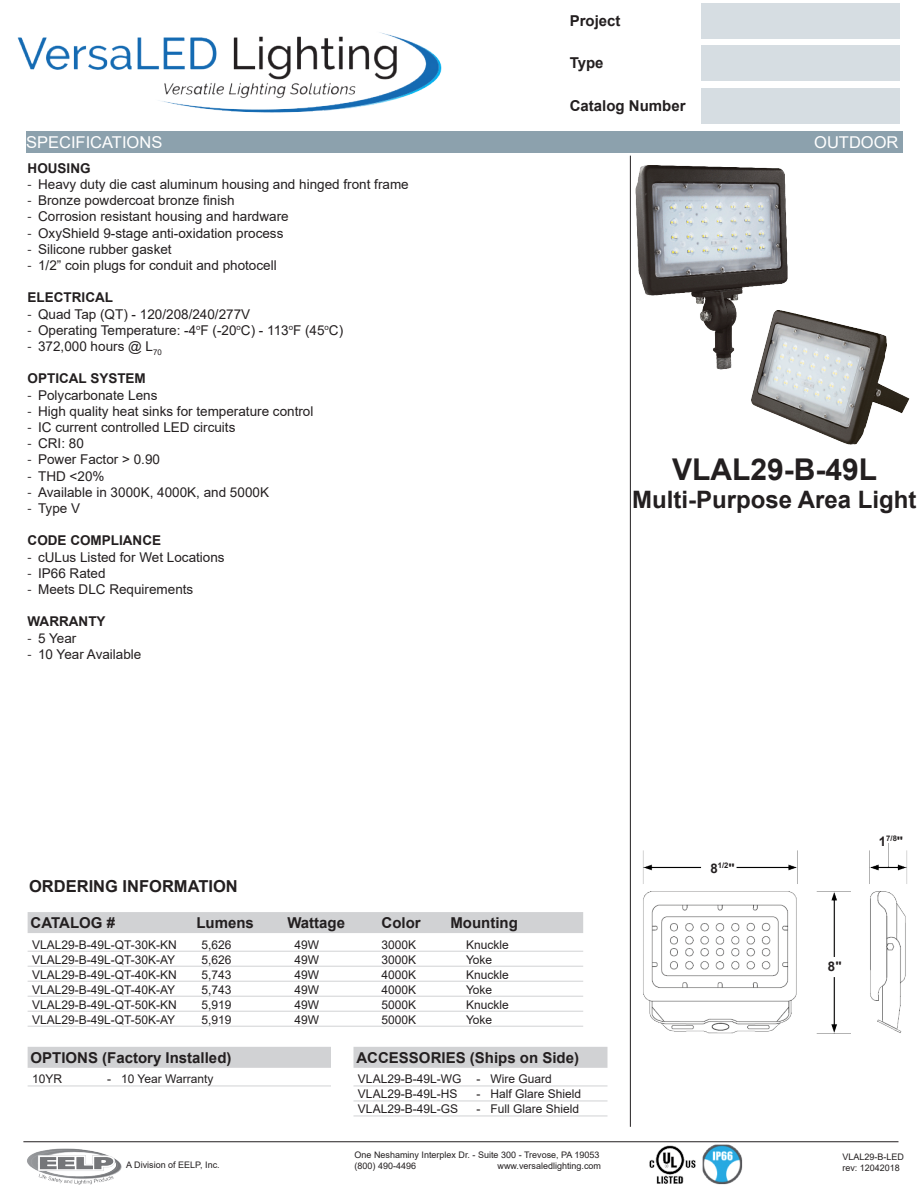
<style>
.page{position:relative;width:918px;height:1188px;background:#fff}
.page>*{position:absolute;margin:0;border:0;box-sizing:border-box;transform-origin:0 0}
.t1{font:700 30px "Arial";color:#231f20}
.t2{font:700 24px "Arial";color:#231f20}
.t3{font:700 16.5px "Arial";color:#231f20}
.t4{font:16.35px "Arial";color:#fff}
.Table_Headings{font:700 15px "Arial";color:#231f20}
.t5{font:13.5px "Arial";color:#231f20}
.ParagraphText{font:700 13.5px "Arial";color:#231f20}
.t6{font:700 13.2px "Arial";color:#231f20}
.OrderingInfoDescript{font:12px "Arial";color:#231f20}
.t7{font:9px "Arial";color:#231f20}
.t8{font:700 7.65px "Arial";color:#231f20}
.s1{font-family:"Myriad Pro"}
.s2{font-size:13.2px}
</style>
<div class="page">
<img style="left:629px;top:843px;width:278px;height:198px">
<img style="left:17px;top:32px;width:425px;height:81px">
<div style="left:702px;top:3px;width:198px;height:35px;background:#d6dde2"></div>
<div style="left:702px;top:45px;width:198px;height:36px;background:#d6dde2"></div>
<div style="left:702px;top:88px;width:198px;height:36px;background:#d6dde2"></div>
<hr style="left:630px;top:156px;width:1px;height:971px;background:#231f20">
<hr style="left:23px;top:1141px;width:875px;height:1px;background:#231f20">
<img style="left:27px;top:1148px;width:95px;height:37px">
<div style="left:28px;top:912px;width:555px;height:21px;background:#d1d2d4"></div>
<hr style="left:28px;top:951px;width:555px;height:1px;background:#d1d2d4">
<hr style="left:28px;top:966px;width:555px;height:1px;background:#d1d2d4">
<hr style="left:28px;top:981px;width:555px;height:1px;background:#d1d2d4">
<hr style="left:28px;top:996px;width:555px;height:1px;background:#d1d2d4">
<hr style="left:28px;top:1011px;width:555px;height:1px;background:#d1d2d4">
<hr style="left:28px;top:1026px;width:555px;height:1px;background:#d1d2d4">
<div style="left:28px;top:1047px;width:303px;height:21px;background:#d1d2d4"></div>
<hr style="left:28px;top:1086px;width:303px;height:1px;background:#d1d2d4">
<div style="left:353px;top:1047px;width:254px;height:21px;background:#d1d2d4"></div>
<hr style="left:353px;top:1086px;width:254px;height:1px;background:#d1d2d4">
<hr style="left:353px;top:1101px;width:254px;height:1px;background:#d1d2d4">
<hr style="left:353px;top:1116px;width:254px;height:1px;background:#d1d2d4">
<img style="left:785px;top:324px;width:125px;height:121px">
<img style="left:613px;top:109px;width:226px;height:309px">
<div style="left:26px;top:131px;width:877px;height:21px;background:#8ca1ad"></div>
<img style="left:702px;top:1144px;width:40px;height:40px">
<img style="left:646px;top:1141px;width:52px;height:43px">
<p class="Table_Headings" style="left:570px;top:10px;width:52px">Project</p>
<p class="Table_Headings" style="left:570px;top:52px;width:35px">Type</p>
<p class="Table_Headings" style="left:570px;top:95px;width:117px">Catalog Number</p>
<p class="t4" style="left:26px;top:131px;width:138px">SPECIFICATIONS</p>
<p class="t4" style="left:814px;top:131px;width:86px">OUTDOOR</p>
<p class="ParagraphText" style="left:28px;top:158px;width:65px">HOUSING</p>
<p class="t5" style="left:28px;top:175px;width:383px"><span class="s1">-</span> Heavy duty die cast aluminum housing and hinged front frame</p>
<p class="t5" style="left:28px;top:191px;width:209px"><span class="s1">-</span> Bronze powdercoat bronze finish</p>
<p class="t5" style="left:28px;top:207px;width:263px"><span class="s1">-</span> Corrosion resistant housing and hardware</p>
<p class="t5" style="left:28px;top:223px;width:257px"><span class="s1">-</span> OxyShield 9-stage anti-oxidation process</p>
<p class="t5" style="left:28px;top:240px;width:146px"><span class="s1">-</span> Silicone rubber gasket</p>
<p class="t5" style="left:28px;top:256px;width:251px"><span class="s1">-</span> 1/2” coin plugs for conduit and photocell</p>
<p class="ParagraphText" style="left:28px;top:288px;width:87px">ELECTRICAL</p>
<p class="t5" style="left:28px;top:304px;width:224px"><span class="s1">-</span> Quad Tap (QT) - 120/208/240/277V</p>
<p class="t5" style="left:28px;top:321px;width:317px"><span class="s1">-</span> Operating Temperature: -4<sup>o</sup>F (-20<sup>o</sup>C) - 113<sup>o</sup>F (45<sup>o</sup>C)</p>
<p class="t5" style="left:28px;top:337px;width:136px"><span class="s1">-</span> 372,000 hours @ L<sub>70</sub></p>
<p class="ParagraphText" style="left:28px;top:369px;width:120px">OPTICAL SYSTEM</p>
<p class="t5" style="left:28px;top:385px;width:131px"><span class="s1">-</span> Polycarbonate Lens</p>
<p class="t5" style="left:28px;top:402px;width:287px"><span class="s1">-</span> High quality heat sinks for temperature control</p>
<p class="t5" style="left:28px;top:418px;width:209px"><span class="s1">-</span> IC current controlled LED circuits</p>
<p class="t5" style="left:28px;top:434px;width:58px"><span class="s1">-</span> CRI: 80</p>
<p class="t5" style="left:28px;top:450px;width:134px"><span class="s1">-</span> Power Factor &gt; 0.90</p>
<p class="t5" style="left:28px;top:466px;width:78px"><span class="s1">-</span> THD &lt;20%</p>
<p class="t5" style="left:28px;top:483px;width:243px"><span class="s1">-</span> Available in 3000K, 4000K, and 5000K</p>
<p class="t5" style="left:28px;top:499px;width:54px"><span class="s1">-</span> Type V</p>
<p class="ParagraphText" style="left:28px;top:531px;width:135px">CODE COMPLIANCE</p>
<p class="t5" style="left:28px;top:547px;width:199px"><span class="s1">-</span> cULus Listed for Wet Locations</p>
<p class="t5" style="left:28px;top:564px;width:80px"><span class="s1">-</span> IP66 Rated</p>
<p class="t5" style="left:28px;top:580px;width:167px"><span class="s1">-</span> Meets DLC Requirements</p>
<p class="ParagraphText" style="left:28px;top:612px;width:79px">WARRANTY</p>
<p class="t5" style="left:28px;top:628px;width:50px"><span class="s1">-</span> 5 Year</p>
<p class="t5" style="left:28px;top:645px;width:115px"><span class="s1">-</span> 10 Year Available</p>
<p class="t1" style="left:672px;top:448px;width:207px">VLAL29-B-49L</p>
<p class="t2" style="left:632px;top:483px;width:286px">Multi-Purpose Area Light</p>
<p class="t3" style="left:29px;top:875px;width:210px">ORDERING INFORMATION</p>
<p class="Table_Headings" style="left:31px;top:912px;width:86px">CATALOG #</p>
<p class="Table_Headings" style="left:196px;top:912px;width:59px">Lumens</p>
<p class="Table_Headings" style="left:287px;top:912px;width:59px">Wattage</p>
<p class="Table_Headings" style="left:382px;top:912px;width:41px">Color</p>
<p class="Table_Headings" style="left:450px;top:912px;width:69px">Mounting</p>
<p class="OrderingInfoDescript" style="left:32px;top:936px;width:146px">VLAL29-B-49L-QT-30K-KN</p>
<p class="OrderingInfoDescript" style="left:202px;top:936px;width:32px">5,626</p>
<p class="OrderingInfoDescript" style="left:295px;top:936px;width:26px">49W</p>
<p class="OrderingInfoDescript" style="left:382px;top:936px;width:36px">3000K</p>
<p class="OrderingInfoDescript" style="left:466px;top:936px;width:44px">Knuckle</p>
<p class="OrderingInfoDescript" style="left:32px;top:951px;width:145px">VLAL29-B-49L-QT-30K-AY</p>
<p class="OrderingInfoDescript" style="left:202px;top:951px;width:32px">5,626</p>
<p class="OrderingInfoDescript" style="left:295px;top:951px;width:26px">49W</p>
<p class="OrderingInfoDescript" style="left:382px;top:951px;width:36px">3000K</p>
<p class="OrderingInfoDescript" style="left:466px;top:951px;width:28px">Yoke</p>
<p class="OrderingInfoDescript" style="left:32px;top:966px;width:146px">VLAL29-B-49L-QT-40K-KN</p>
<p class="OrderingInfoDescript" style="left:202px;top:966px;width:32px">5,743</p>
<p class="OrderingInfoDescript" style="left:295px;top:966px;width:26px">49W</p>
<p class="OrderingInfoDescript" style="left:382px;top:966px;width:36px">4000K</p>
<p class="OrderingInfoDescript" style="left:466px;top:966px;width:44px">Knuckle</p>
<p class="OrderingInfoDescript" style="left:32px;top:981px;width:145px">VLAL29-B-49L-QT-40K-AY</p>
<p class="OrderingInfoDescript" style="left:202px;top:981px;width:32px">5,743</p>
<p class="OrderingInfoDescript" style="left:295px;top:981px;width:26px">49W</p>
<p class="OrderingInfoDescript" style="left:382px;top:981px;width:36px">4000K</p>
<p class="OrderingInfoDescript" style="left:466px;top:981px;width:28px">Yoke</p>
<p class="OrderingInfoDescript" style="left:32px;top:996px;width:146px">VLAL29-B-49L-QT-50K-KN</p>
<p class="OrderingInfoDescript" style="left:202px;top:996px;width:32px">5,919</p>
<p class="OrderingInfoDescript" style="left:295px;top:996px;width:26px">49W</p>
<p class="OrderingInfoDescript" style="left:382px;top:996px;width:36px">5000K</p>
<p class="OrderingInfoDescript" style="left:466px;top:996px;width:44px">Knuckle</p>
<p class="OrderingInfoDescript" style="left:32px;top:1011px;width:145px">VLAL29-B-49L-QT-50K-AY</p>
<p class="OrderingInfoDescript" style="left:202px;top:1011px;width:32px">5,919</p>
<p class="OrderingInfoDescript" style="left:295px;top:1011px;width:26px">49W</p>
<p class="OrderingInfoDescript" style="left:382px;top:1011px;width:36px">5000K</p>
<p class="OrderingInfoDescript" style="left:466px;top:1011px;width:28px">Yoke</p>
<p class="Table_Headings" style="left:31px;top:1047px;width:202px">OPTIONS (Factory Installed)</p>
<p class="OrderingInfoDescript" style="left:32px;top:1071px;width:32px">10YR</p>
<p class="OrderingInfoDescript" style="left:107px;top:1071px;width:108px">- 10 Year Warranty</p>
<p class="Table_Headings" style="left:356px;top:1047px;width:224px">ACCESSORIES (Ships on Side)</p>
<p class="OrderingInfoDescript" style="left:358px;top:1071px;width:105px">VLAL29-B-49L-WG</p>
<p class="OrderingInfoDescript" style="left:476px;top:1071px;width:77px">- Wire Guard</p>
<p class="OrderingInfoDescript" style="left:358px;top:1086px;width:101px">VLAL29-B-49L-HS</p>
<p class="OrderingInfoDescript" style="left:476px;top:1086px;width:106px">- Half Glare Shield</p>
<p class="OrderingInfoDescript" style="left:358px;top:1101px;width:102px">VLAL29-B-49L-GS</p>
<p class="OrderingInfoDescript" style="left:476px;top:1101px;width:104px">- Full Glare Shield</p>
<p class="t7" style="left:126px;top:1159px;width:95px">A Division of EELP, Inc.</p>
<p class="t7" style="left:355px;top:1149px;width:246px">One Neshaminy Interplex Dr. - Suite 300 - Trevose, PA 19053</p>
<p class="t7" style="left:355px;top:1160px;width:63px">(800) 490-4496</p>
<p class="t7" style="left:498px;top:1160px;width:105px">www.versaledlighting.com</p>
<p class="t8" style="left:710px;top:860px;width:26px"><span class="s2">8</span>1/2<span class="s2">"</span></p>
<p class="t8" style="left:879px;top:833px;width:26px"><span class="s2">1</span>7/8<span class="s2">"</span></p>
<p class="t6" style="left:828px;top:957px;width:15px">8"</p>
<p class="t7" style="left:842px;top:1151px;width:63px">VLAL29-B-LED</p>
<p class="t7" style="left:842px;top:1161px;width:59px">rev: 12042018</p>
</div>
